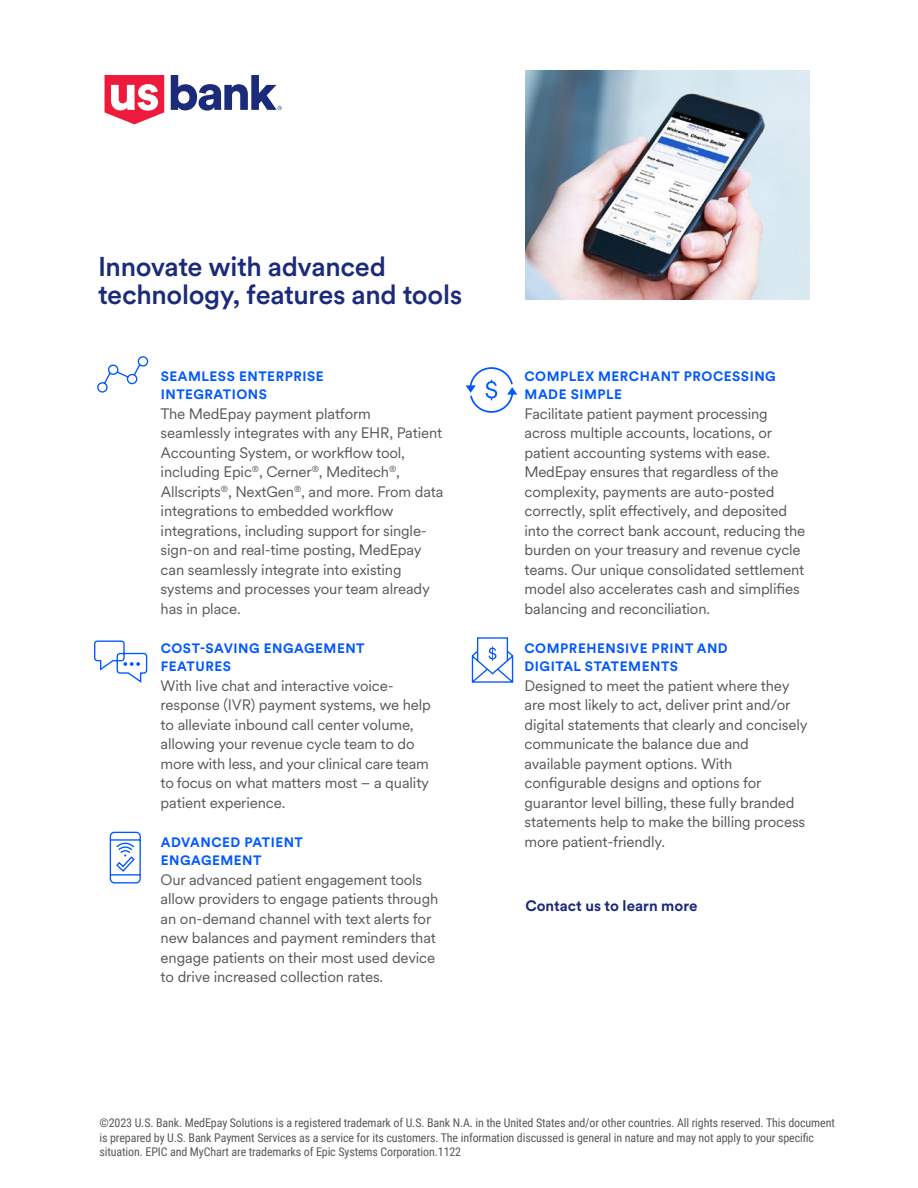
<style>
.page{position:relative;width:918px;height:1188px;background:#fff}
.page>*{position:absolute;margin:0;border:0;box-sizing:border-box;transform-origin:0 0}
.t1{font:500 27px/28.5px "U.S.Bank Circular";letter-spacing:-.015em;color:#1b2b79}
.t2{font:15px/19.5px "U.S.Bank Circular";letter-spacing:-.01em;color:#58595b}
.t3{font:700 15px "U.S.Bank Circular";color:#1b2b79}
.t4{font:700 13.5px/18px "U.S.Bank Circular";letter-spacing:.04em;color:#0058ff}
.t5{font:12px/14.2px "Roboto Condensed";letter-spacing:-.01em;color:#58595b}
</style>
<div class="page">
<img style="left:526px;top:70px;width:284px;height:230px">
<svg style="left:466px;top:367px;width:51px;height:46px"></svg>
<svg style="left:94px;top:640px;width:54px;height:43px"></svg>
<svg style="left:471px;top:637px;width:43px;height:46px"></svg>
<svg style="left:109px;top:831px;width:32px;height:53px"></svg>
<svg style="left:97px;top:356px;width:52px;height:37px"></svg>
<svg style="left:171px;top:75px;width:111px;height:36px"></svg>
<svg style="left:105px;top:75px;width:59px;height:49px"></svg>
<h1 class="t1" style="left:98px;top:251px;width:366px">Innovate with advanced technology, features and tools</h1>
<p class="t4" style="left:161px;top:367px;width:164px">SEAMLESS ENTERPRISE<br>INTEGRATIONS</p>
<p class="t2" style="left:161px;top:403px;width:284px">The MedEpay payment platform seamlessly integrates with any EHR, Patient Accounting System, or workflow tool, including Epic<sup>®</sup>, Cerner<sup>®</sup>, Meditech<sup>®</sup>, Allscripts<sup>®</sup>, NextGen<sup>®</sup>, and more. From data integrations to embedded workflow integrations, including support for single&shy;sign-on and real-time posting, MedEpay can seamlessly integrate into existing systems and processes your team already has in place.</p>
<p class="t4" style="left:161px;top:639px;width:205px">COST-SAVING ENGAGEMENT<br>FEATURES</p>
<p class="t2" style="left:161px;top:675px;width:272px">With live chat and interactive voice&shy;response (IVR) payment systems, we help to alleviate inbound call center volume, allowing your revenue cycle team to do more with less, and your clinical care team to focus on what matters most – a quality patient experience.</p>
<p class="t4" style="left:161px;top:833px;width:144px">ADVANCED PATIENT<br>ENGAGEMENT</p>
<p class="t2" style="left:161px;top:869px;width:279px">Our advanced patient engagement tools allow providers to engage patients through an on-demand channel with text alerts for new balances and payment reminders that engage patients on their most used device to drive increased collection rates.</p>
<p class="t4" style="left:525px;top:367px;width:253px">COMPLEX MERCHANT PROCESSING<br>MADE SIMPLE</p>
<p class="t2" style="left:525px;top:403px;width:282px">Facilitate patient payment processing across multiple accounts, locations, or patient accounting systems with ease.<br>MedEpay ensures that regardless of the complexity, payments are auto-posted correctly, split effectively, and deposited into the correct bank account, reducing the burden on your treasury and revenue cycle teams. Our unique consolidated settlement model also accelerates cash and simplifies balancing and reconciliation.</p>
<p class="t4" style="left:525px;top:639px;width:205px">COMPREHENSIVE PRINT AND<br>DIGITAL STATEMENTS</p>
<p class="t2" style="left:525px;top:675px;width:285px">Designed to meet the patient where they are most likely to act, deliver print and/or digital statements that clearly and concisely communicate the balance due and available payment options. With configurable designs and options for guarantor level billing, these fully branded statements help to make the billing process more patient-friendly.</p>
<p class="t3" style="left:525px;top:895px;width:174px">Contact us to learn more</p>
<p class="t5" style="left:100px;top:1116px;width:737px">©2023 U.S. Bank. MedEpay Solutions is a registered trademark of U.S. Bank N.A. in the United States and/or other countries. All rights reserved. This document is prepared by U.S. Bank Payment Services as a service for its customers. The information discussed is general in nature and may not apply to your specific situation. EPIC and MyChart are trademarks of Epic Systems Corporation.1122</p>
</div>
